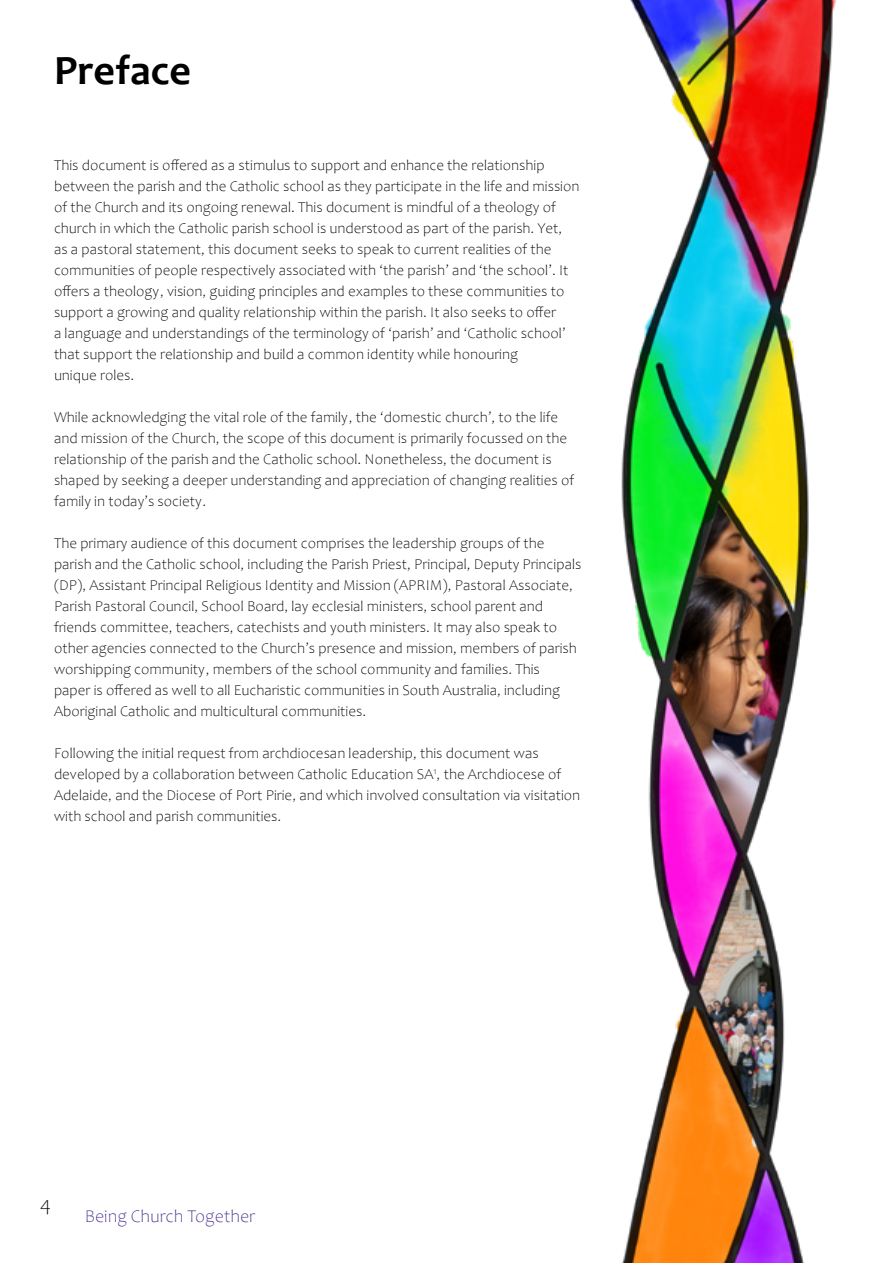
<style>
.page{position:relative;width:893px;height:1263px;background:#fff}
.page>*{position:absolute;margin:0;border:0;box-sizing:border-box;transform-origin:0 0}
.t1{font:700 42px "Candara";color:#000}
.t2{font:300 21px "Candara";color:#000}
.t3{font:300 18px "Candara";color:#4e3391}
.t4{font:300 15px/21px "Candara";color:#000}
</style>
<div class="page">
<img style="left:621px;top:0;width:216px;height:1263px">
<h1 class="t1" style="left:54px;top:44px;width:139px">Preface</h1>
<p class="t4" style="left:54px;top:155px;width:527px">This document is offered as a stimulus to support and enhance the relationship between the parish and the Catholic school as they participate in the life and mission of the Church and its ongoing renewal. This document is mindful of a theology of church in which the Catholic parish school is understood as part of the parish. Yet, as a pastoral statement, this document seeks to speak to current realities of the communities of people respectively associated with ‘the parish’ and ‘the school’. It offers a theology, vision, guiding principles and examples to these communities to support a growing and quality relationship within the parish. It also seeks to offer<br>a language and understandings of the terminology of ‘parish’ and ‘Catholic school’ that support the relationship and build a common identity while honouring<br>unique roles.</p>
<p class="t4" style="left:54px;top:407px;width:522px">While acknowledging the vital role of the family, the ‘domestic church’, to the life and mission of the Church, the scope of this document is primarily focussed on the relationship of the parish and the Catholic school. Nonetheless, the document is shaped by seeking a deeper understanding and appreciation of changing realities of family in today’s society.</p>
<p class="t4" style="left:54px;top:533px;width:529px">The primary audience of this document comprises the leadership groups of the parish and the Catholic school, including the Parish Priest, Principal, Deputy Principals (DP), Assistant Principal Religious Identity and Mission (APRIM), Pastoral Associate, Parish Pastoral Council, School Board, lay ecclesial ministers, school parent and friends committee, teachers, catechists and youth ministers. It may also speak to other agencies connected to the Church’s presence and mission, members of parish worshipping community, members of the school community and families. This<br>paper is offered as well to all Eucharistic communities in South Australia, including Aboriginal Catholic and multicultural communities.</p>
<p class="t4" style="left:54px;top:743px;width:528px">Following the initial request from archdiocesan leadership, this document was developed by a collaboration between Catholic Education SA<sup>1</sup>, the Archdiocese of Adelaide, and the Diocese of Port Pirie, and which involved consultation via visitation with school and parish communities.</p>
<h2 class="t2" style="left:40px;top:1192px;width:13px">4</h2>
<p class="t3" style="left:85px;top:1206px;width:172px">Being Church Together</p>
</div>
